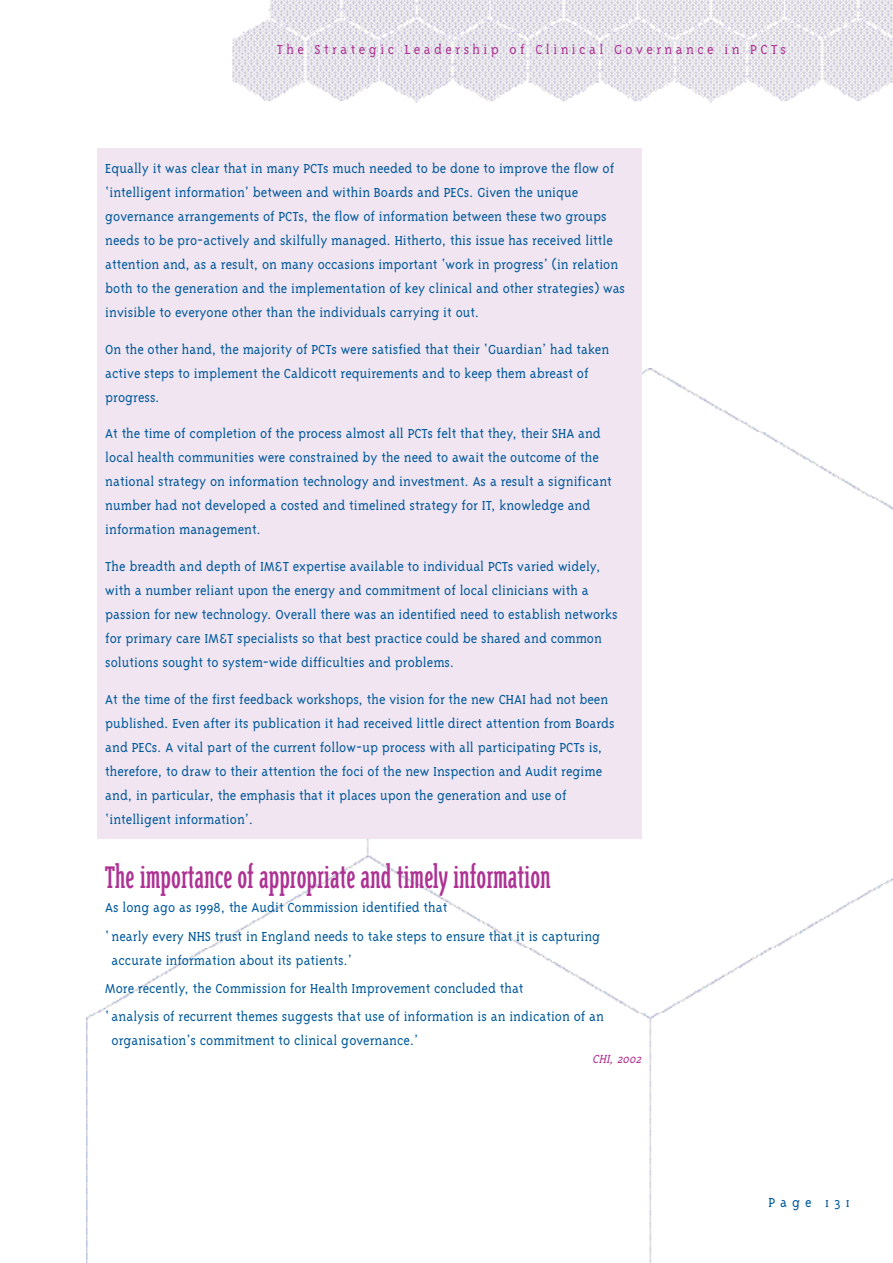
<style>
.page{position:relative;width:893px;height:1263px;background:#fff}
.page>*{position:absolute;margin:0;border:0;box-sizing:border-box;transform-origin:0 0}
.t1{font:36px "Triplex Cond Serif";color:#ad3294}
.t2{font:300 15px/24px "Triplex Serif";color:#00599b}
.t3{font:300 15px "Triplex Serif";letter-spacing:.23em;color:#ad3294}
.t4{font:italic 300 13.5px "Triplex Serif";color:#ad3294}
</style>
<div class="page">
<img style="left:86px;top:433px;width:806px;height:830px">
<div style="left:97px;top:149px;width:544px;height:690px;background:#f1e5f1"></div>
<svg style="left:232px;top:0;width:660px;height:56px;fill:#ecebed"></svg>
<img style="left:232px;top:56px;width:660px;height:47px">
<p class="t3" style="left:277px;top:43px;width:511px">The Strategic Leadership of Clinical Governance in PCTs</p>
<p class="t2" style="left:105px;top:157px;width:521px">Equally it was clear that in many PCTs much needed to be done to improve the flow of ‘intelligent information’ between and within Boards and PECs. Given the unique governance arrangements of PCTs, the flow of information between these two groups needs to be pro-actively and skilfully managed. Hitherto, this issue has received little attention and, as a result, on many occasions important ‘work in progress’ (in relation both to the generation and the implementation of key clinical and other strategies) was invisible to everyone other than the individuals carrying it out.</p>
<p class="t2" style="left:105px;top:338px;width:505px">On the other hand, the majority of PCTs were satisfied that their ‘Guardian’ had taken active steps to implement the Caldicott requirements and to keep them abreast of progress.</p>
<p class="t2" style="left:105px;top:423px;width:508px">At the time of completion of the process almost all PCTs felt that they, their SHA and local health communities were constrained by the need to await the outcome of the national strategy on information technology and investment. As a result a significant number had not developed a costed and timelined strategy for IT, knowledge and information management.</p>
<p class="t2" style="left:105px;top:555px;width:514px">The breadth and depth of IM&amp;T expertise available to individual PCTs varied widely, with a number reliant upon the energy and commitment of local clinicians with a passion for new technology. Overall there was an identified need to establish networks for primary care IM&amp;T specialists so that best practice could be shared and common solutions sought to system-wide difficulties and problems.</p>
<p class="t2" style="left:105px;top:688px;width:511px">At the time of the first feedback workshops, the vision for the new CHAI had not been published. Even after its publication it had received little direct attention from Boards and PECs. A vital part of the current follow-up process with all participating PCTs is, therefore, to draw to their attention the foci of the new Inspection and Audit regime and, in particular, the emphasis that it places upon the generation and use of ‘intelligent information’.</p>
<h1 class="t1" style="left:105px;top:863px;width:447px">The importance of appropriate and timely information</h1>
<p class="t2" style="left:105px;top:895px;width:496px;line-height:28.2px">As long ago as 1998, the Audit Commission identified that<br>‘ nearly every NHS trust in England needs to take steps to ensure that it is capturing</p>
<p class="t2" style="left:105px;top:947px;width:500px;line-height:28.2px;text-indent:6px">accurate information about its patients.’<br>More recently, the Commission for Health Improvement concluded that<br>‘ analysis of recurrent themes suggests that use of information is an indication of an</p>
<p class="t2" style="left:112px;top:1030px;width:308px">organisation’s commitment to clinical governance.’</p>
<p class="t4" style="left:592px;top:1054px;width:53px">CHI,2002</p>
<p class="t2" style="left:768px;top:1191px;width:83px">Page 131</p>
</div>
